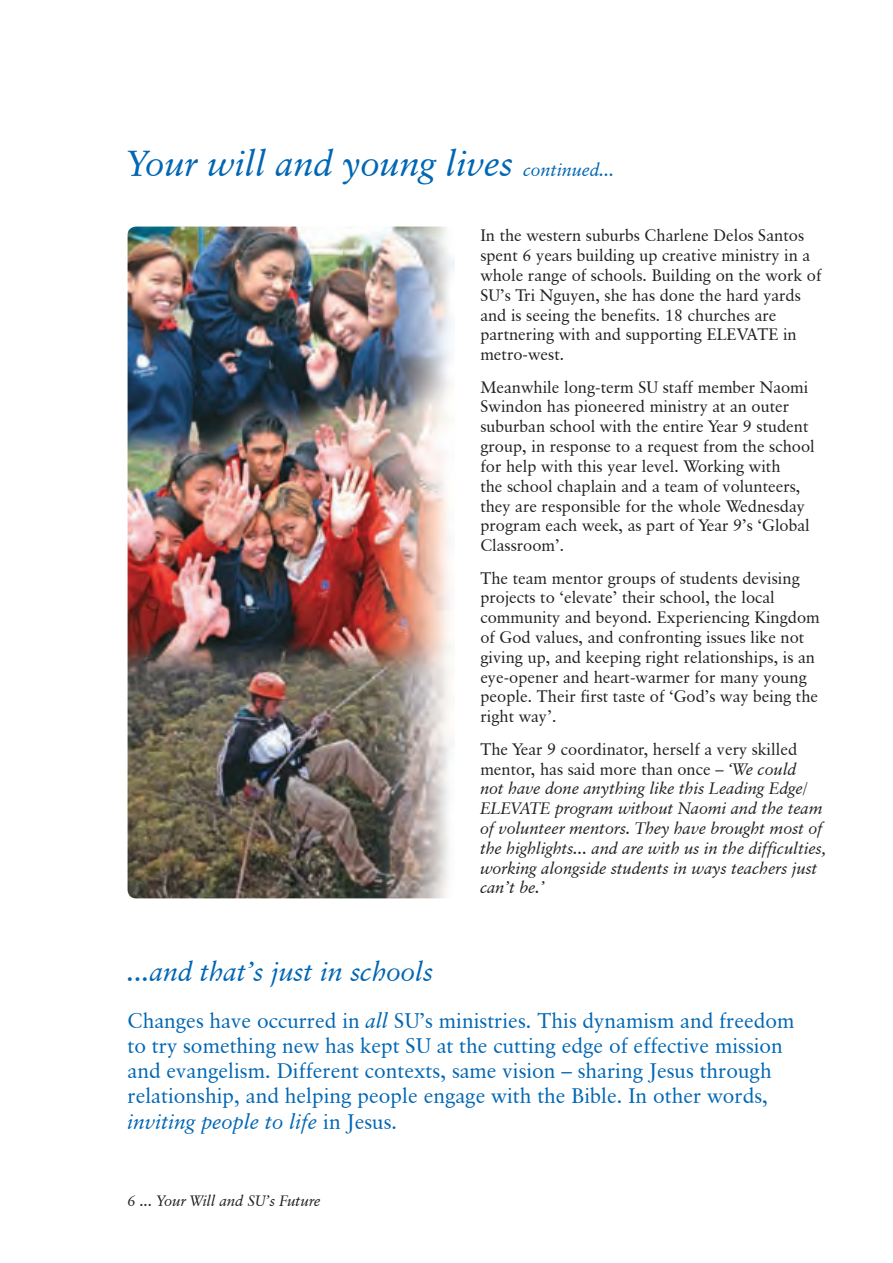
<style>
.page{position:relative;width:893px;height:1263px;background:#fff}
.page>*{position:absolute;margin:0;border:0;box-sizing:border-box;transform-origin:0 0}
.t1{font:italic 36px "Classical Garamond BT";color:#0166b3}
.t2{font:italic 27px "Classical Garamond BT";color:#0166b3}
.bodytext{font:21px/25.2px "Classical Garamond BT";color:#0166b3}
.bodytext-2{font:16.5px/19.8px "Classical Garamond BT";color:#231f20}
.bodytext-3{font:italic 16.5px/19.8px "Classical Garamond BT";color:#231f20}
.t3{font:italic 15px "Classical Garamond BT";color:#231f20}
.s1{font-size:18px}
.s2{font-style:normal}
.s3{font-style:italic}
</style>
<div class="page">
<img style="left:128px;top:227px;width:327px;height:671px">
<p class="t1" style="left:128px;top:142px;width:488px">Your will and young lives <span class="s1">continued...</span></p>
<p class="bodytext-2" style="left:480px;top:225px;width:343px">In the western suburbs Charlene Delos Santos spent 6 years building up creative ministry in a whole range of schools. Building on the work of SU’s Tri Nguyen, she has done the hard yards and is seeing the benefits. 18 churches are partnering with and supporting ELEVATE in metro-west.</p>
<p class="bodytext-2" style="left:480px;top:377px;width:336px">Meanwhile long-term SU staff member Naomi Swindon has pioneered ministry at an outer suburban school with the entire Year 9 student group, in response to a request from the school for help with this year level. Working with<br>the school chaplain and a team of volunteers, they are responsible for the whole Wednesday program each week, as part of Year 9’s ‘Global Classroom’.</p>
<p class="bodytext-2" style="left:480px;top:568px;width:341px">The team mentor groups of students devising projects to ‘elevate’ their school, the local community and beyond. Experiencing Kingdom of God values, and confronting issues like not giving up, and keeping right relationships, is an eye-opener and heart-warmer for many young people. Their first taste of ‘God’s way being the right way’.</p>
<p class="bodytext-3" style="left:480px;top:739px;width:348px"><span class="s2">The Year 9 coordinator, herself a very skilled mentor, has said more than once –</span> ‘We could<br>not have done anything like this Leading Edge/ ELEVATE program without Naomi and the team of volunteer mentors. They have brought most of the highlights... and are with us in the difficulties, working alongside students in ways teachers just can’t be.’</p>
<p class="t2" style="left:128px;top:955px;width:307px">...and that’s just in schools</p>
<p class="bodytext" style="left:128px;top:1007px;width:668px">Changes have occurred in <span class="s3">all</span> SU’s ministries. This dynamism and freedom to try something new has kept SU at the cutting edge of effective mission and evangelism. Different contexts, same vision – sharing Jesus through relationship, and helping people engage with the Bible. In other words, <span class="s3">inviting people to life</span> in Jesus.</p>
<p class="t3" style="left:128px;top:1192px;width:195px">6 ... Your Will and SU’s Future</p>
</div>
